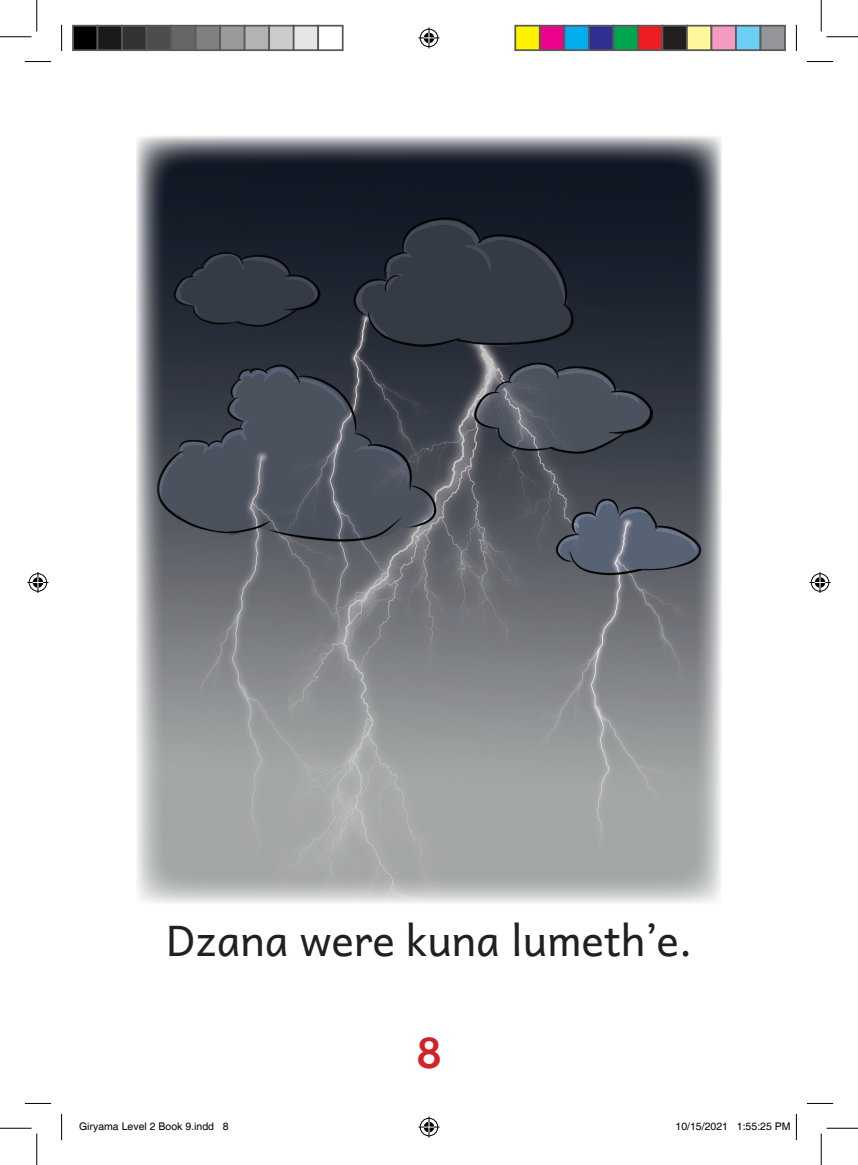
<style>
.page{position:relative;width:858px;height:1165px;background:#fff}
.page>*{position:absolute;margin:0;border:0;box-sizing:border-box;transform-origin:0 0}
.Body_Text{font:42px "Andika New Basic";color:#231f20}
.t1{font:700 42px "Andika New Basic";color:#d1232a}
.t2{font:10.5px "Helvetica";color:#000}
</style>
<div class="page">
<img style="left:136px;top:136px;width:585px;height:767px">
<svg style="left:25px;top:61px;width:26px;height:1px"></svg>
<svg style="left:806px;top:61px;width:26px;height:1px"></svg>
<svg style="left:25px;top:1103px;width:26px;height:1px"></svg>
<svg style="left:806px;top:1103px;width:26px;height:1px"></svg>
<svg style="left:61px;top:25px;width:1px;height:26px"></svg>
<svg style="left:61px;top:1114px;width:1px;height:26px"></svg>
<svg style="left:795px;top:25px;width:1px;height:26px"></svg>
<hr style="left:0;top:36px;width:32px;height:1px;background:#000">
<hr style="left:826px;top:36px;width:31px;height:1px;background:#000">
<hr style="left:0;top:1128px;width:32px;height:1px;background:#000">
<hr style="left:826px;top:1128px;width:31px;height:1px;background:#000">
<hr style="left:36px;top:0;width:1px;height:32px;background:#000">
<hr style="left:36px;top:1133px;width:1px;height:32px;background:#000">
<hr style="left:820px;top:0;width:1px;height:32px;background:#000">
<hr style="left:820px;top:1133px;width:1px;height:32px;background:#000">
<svg style="left:418px;top:27px;width:21px;height:21px"></svg>
<svg style="left:418px;top:1116px;width:21px;height:21px"></svg>
<svg style="left:27px;top:572px;width:21px;height:21px"></svg>
<svg style="left:809px;top:572px;width:21px;height:21px"></svg>
<div style="left:73px;top:26px;width:24px;height:24px;background:#000"></div>
<div style="left:72px;top:25px;width:26px;height:26px;border:2px solid #595959"></div>
<div style="left:97px;top:26px;width:25px;height:24px;background:#1a1a1a"></div>
<div style="left:97px;top:25px;width:26px;height:26px;border:2px solid #595959"></div>
<div style="left:122px;top:26px;width:24px;height:24px;background:#333"></div>
<div style="left:121px;top:25px;width:26px;height:26px;border:2px solid #595959"></div>
<div style="left:146px;top:26px;width:25px;height:24px;background:#4d4d4d"></div>
<div style="left:146px;top:25px;width:26px;height:26px;border:2px solid #595959"></div>
<div style="left:171px;top:26px;width:24px;height:24px;background:#666"></div>
<div style="left:170px;top:25px;width:26px;height:26px;border:2px solid #595959"></div>
<div style="left:195px;top:26px;width:25px;height:24px;background:#808080"></div>
<div style="left:195px;top:25px;width:26px;height:26px;border:2px solid #595959"></div>
<div style="left:220px;top:26px;width:24px;height:24px;background:#999"></div>
<div style="left:219px;top:25px;width:26px;height:26px;border:2px solid #595959"></div>
<div style="left:244px;top:26px;width:25px;height:24px;background:#b3b3b3"></div>
<div style="left:244px;top:25px;width:26px;height:26px;border:2px solid #595959"></div>
<div style="left:269px;top:26px;width:24px;height:24px;background:#ccc"></div>
<div style="left:268px;top:25px;width:26px;height:26px;border:2px solid #595959"></div>
<div style="left:293px;top:26px;width:25px;height:24px;background:#e6e6e6"></div>
<div style="left:293px;top:25px;width:26px;height:26px;border:2px solid #595959"></div>
<div style="left:317px;top:25px;width:26px;height:26px;border:2px solid #595959"></div>
<div style="left:515px;top:26px;width:24px;height:24px;background:#fff101"></div>
<div style="left:514px;top:25px;width:26px;height:26px;border:2px solid #595959"></div>
<div style="left:539px;top:26px;width:25px;height:24px;background:#ed028c"></div>
<div style="left:538px;top:25px;width:27px;height:26px;border:2px solid #595959"></div>
<div style="left:564px;top:26px;width:24px;height:24px;background:#00aeef"></div>
<div style="left:563px;top:25px;width:26px;height:26px;border:2px solid #595959"></div>
<div style="left:588px;top:26px;width:25px;height:24px;background:#2e3092"></div>
<div style="left:587px;top:25px;width:27px;height:26px;border:2px solid #595959"></div>
<div style="left:613px;top:26px;width:24px;height:24px;background:#00a54f"></div>
<div style="left:612px;top:25px;width:26px;height:26px;border:2px solid #595959"></div>
<div style="left:637px;top:26px;width:25px;height:24px;background:#ee1d23"></div>
<div style="left:636px;top:25px;width:27px;height:26px;border:2px solid #595959"></div>
<div style="left:662px;top:26px;width:24px;height:24px;background:#231f20"></div>
<div style="left:661px;top:25px;width:26px;height:26px;border:2px solid #595959"></div>
<div style="left:686px;top:26px;width:25px;height:24px;background:#fff79a"></div>
<div style="left:685px;top:25px;width:27px;height:26px;border:2px solid #595959"></div>
<div style="left:711px;top:26px;width:24px;height:24px;background:#f499c2"></div>
<div style="left:710px;top:25px;width:26px;height:26px;border:2px solid #595959"></div>
<div style="left:735px;top:26px;width:25px;height:24px;background:#6bcff6"></div>
<div style="left:734px;top:25px;width:27px;height:26px;border:2px solid #595959"></div>
<div style="left:760px;top:26px;width:24px;height:24px;background:#939598"></div>
<div style="left:759px;top:25px;width:26px;height:26px;border:2px solid #595959"></div>
<svg style="left:795px;top:1114px;width:1px;height:26px"></svg>
<p class="Body_Text" style="left:166px;top:902px;width:527px">Dzana were kuna lumeth’e.</p>
<h1 class="t1" style="left:416px;top:1014px;width:26px">8</h1>
<p class="t2" style="left:79px;top:1120px;width:151px">Giryama Level 2 Book 9.indd 8</p>
<p class="t2" style="left:675px;top:1120px;width:116px">10/15/2021 1:55:25 PM</p>
</div>
